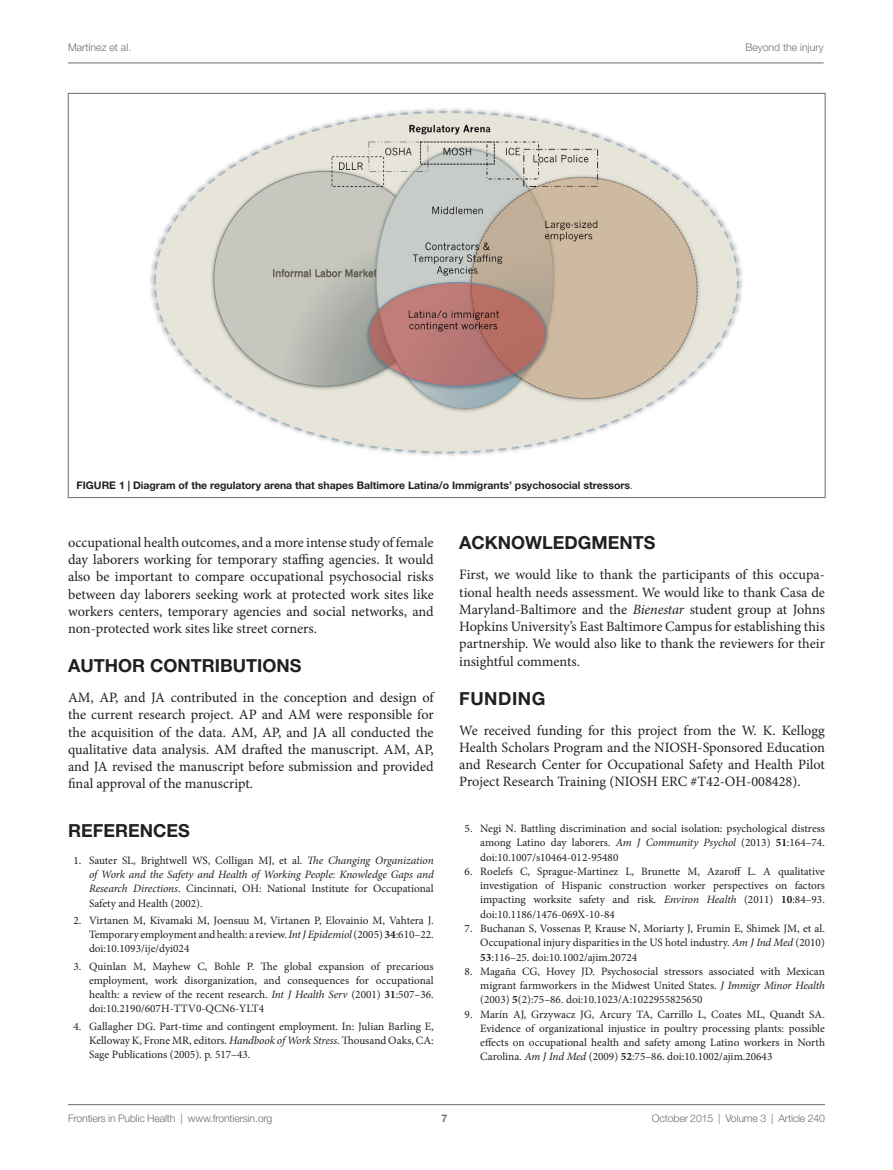
<style>
.page{position:relative;width:893px;height:1170px;background:#fff}
.page>*{position:absolute;margin:0;border:0;box-sizing:border-box;transform-origin:0 0}
.t1{font:700 18px "Helvetica Neue LT Std";color:#231f20}
.t2{font:14.25px/17.2px "Minion Pro";letter-spacing:-.005em;color:#231f20;text-align:justify}
.t3{font:11.25px/14.2px "Minion Pro";color:#231f20;text-align:justify}
.t4{font:300 10.5px "Helvetica Neue LT Std";letter-spacing:-.015em;color:#6c6d70}
.t5{font:700 10.5px "Helvetica Neue LT Std";color:#231f20}
.t6{font:700 10.5px "Helvetica Neue LT Std";color:#6c6d70}
.s1{font-weight:300}
.s2{font-style:italic}
.s3{font-weight:700}
</style>
<div class="page">
<hr style="left:68px;top:1104px;width:757px;height:1px;background:#6c6d70">
<hr style="left:68px;top:63px;width:756px;height:1px;background:#6c6d70">
<img style="left:150px;top:108px;width:593px;height:348px">
<p class="t4" style="left:68px;top:41px;width:65px">Martínez et al.</p>
<p class="t4" style="left:745px;top:41px;width:80px">Beyond the injury</p>
<p class="t5" style="left:77px;top:479px;width:558px">FIG URE 1 | Diagram of the regulatory arena that shapes Baltimore Latina/o Immigrants’ psychosocial stressors<span class="s1">.</span></p>
<p class="t2" style="left:68px;top:533px;width:367px">occupational health outcomes, and a more intense study of female day laborers working for temporary staffing agencies. It would also be important to compare occupational psychosocial risks between day laborers seeking work at protected work sites like workers centers, temporary agencies and social networks, and non-protected work sites like street corners.</p>
<h1 class="t1" style="left:68px;top:654px;width:221px">AUTHOR CONTRI BUTIONS</h1>
<p class="t2" style="left:68px;top:689px;width:367px">AM, AP, and JA contributed in the conception and design of the current research project. AP and AM were responsible for the acquisition of the data. AM, AP, and JA all conducted the qualitative data analysis. AM drafted the manuscript. AM, AP, and JA revised the manuscript before submission and provided final approval of the manuscript.</p>
<h1 class="t1" style="left:68px;top:819px;width:49px">REFERENCES</h1>
<p class="t3" style="left:89px;top:853px;width:346px;text-indent:-16px">1. Sauter SL, Brightwell WS, Colligan MJ, et al. <span class="s2">The Changing Organization of Work and the Safety and Health of Working People: Knowledge Gaps and Research Directions</span>. Cincinnati, OH: National Institute for Occupational Safety and Health (2002).</p>
<p class="t3" style="left:89px;top:913px;width:346px;text-indent:-16px">2. Virtanen M, Kivamaki M, Joensuu M, Virtanen P, Elovainio M, Vahtera J.<br>Temporary employment and health: a review. <span class="s2">Int J Epidemiol</span> (2005) <span class="s3">34</span>:610–22. doi:10.1093/ije/dyi024</p>
<p class="t3" style="left:89px;top:958px;width:346px;text-indent:-16px">3. Quinlan M, Mayhew C, Bohle P. The global expansion of precarious employment, work disorganization, and consequences for occupational health: a review of the recent research. <span class="s2">Int J Health Serv</span> (2001) <span class="s3">31</span>:507–36. doi:10.2190/607H-TTV0-QCN6-YLT4</p>
<p class="t3" style="left:89px;top:1018px;width:346px;text-indent:-16px">4. Gallagher DG. Part-time and contingent employment. In: Julian Barling E, Kelloway K, Frone MR, editors. <span class="s2">Handbook of Work Stress</span>. Thousand Oaks, CA:<br>Sage Publications (2005). p. 517–43.</p>
<h1 class="t1" style="left:459px;top:531px;width:197px">ACKNOWLEDGMENTS</h1>
<p class="t2" style="left:459px;top:566px;width:367px">First, we would like to thank the participants of this occupa&shy;tional health needs assessment. We would like to thank Casa de Maryland-Baltimore and the <span class="s2">Bienestar</span> student group at Johns Hopkins University’s East Baltimore Campus for establishing this partnership. We would also like to thank the reviewers for their insightful comments.</p>
<h1 class="t1" style="left:459px;top:687px;width:65px">FUNDING</h1>
<p class="t2" style="left:459px;top:721px;width:367px">We received funding for this project from the W. K. Kellogg Health Scholars Program and the NIOSH-Sponsored Education and Research Center for Occupational Safety and Health Pilot Project Research Training (NIOSH ERC #T42-OH-008428).</p>
<p class="t3" style="left:480px;top:821px;width:346px;text-indent:-16px">5. Negi N. Battling discrimination and social isolation: psychological distress among Latino day laborers. <span class="s2">Am J Community Psychol</span> (2013) <span class="s3">51</span>:164–74. doi:10.1007/s10464-012-95480</p>
<p class="t3" style="left:480px;top:864px;width:346px;text-indent:-16px">6. Roelefs C, Sprague-Martinez L, Brunette M, Azaroff L. A qualitative investigation of Hispanic construction worker perspectives on factors impacting worksite safety and risk. <span class="s2">Environ Health</span> (2011) <span class="s3">10</span>:84–93. doi:10.1186/1476-069X-10-84</p>
<p class="t3" style="left:480px;top:921px;width:346px;text-indent:-16px">7. Buchanan S, Vossenas P, Krause N, Moriarty J, Frumin E, Shimek JM, et al.<br>Occupational injury disparities in the US hotel industry. <span class="s2">Am J Ind Med</span> (2010)<br><span class="s3">53</span>:116–25. doi:10.1002/ajim.20724</p>
<p class="t3" style="left:480px;top:964px;width:346px;text-indent:-16px">8. Magaña CG, Hovey JD. Psychosocial stressors associated with Mexican migrant farmworkers in the Midwest United States. <span class="s2">J Immigr Minor Health </span>(2003) <span class="s3">5</span>(2):75–86. doi:10.1023/A:1022955825650</p>
<p class="t3" style="left:480px;top:1006px;width:346px;text-indent:-16px">9. Marín AJ, Grzywacz JG, Arcury TA, Carrillo L, Coates ML, Quandt SA.<br>Evidence of organizational injustice in poultry processing plants: possible effects on occupational health and safety among Latino workers in North Carolina. <span class="s2">Am J Ind Med</span> (2009) <span class="s3">52</span>:75–86. doi:10.1002/ajim.20643</p>
<p class="t4" style="left:68px;top:1111px;width:206px">Frontiers in Public Health | www.frontiersin.org</p>
<p class="t6" style="left:441px;top:1111px;width:7px">7</p>
<p class="t4" style="left:652px;top:1111px;width:174px">October 2015 | Volume 3 | Article 240</p>
</div>
